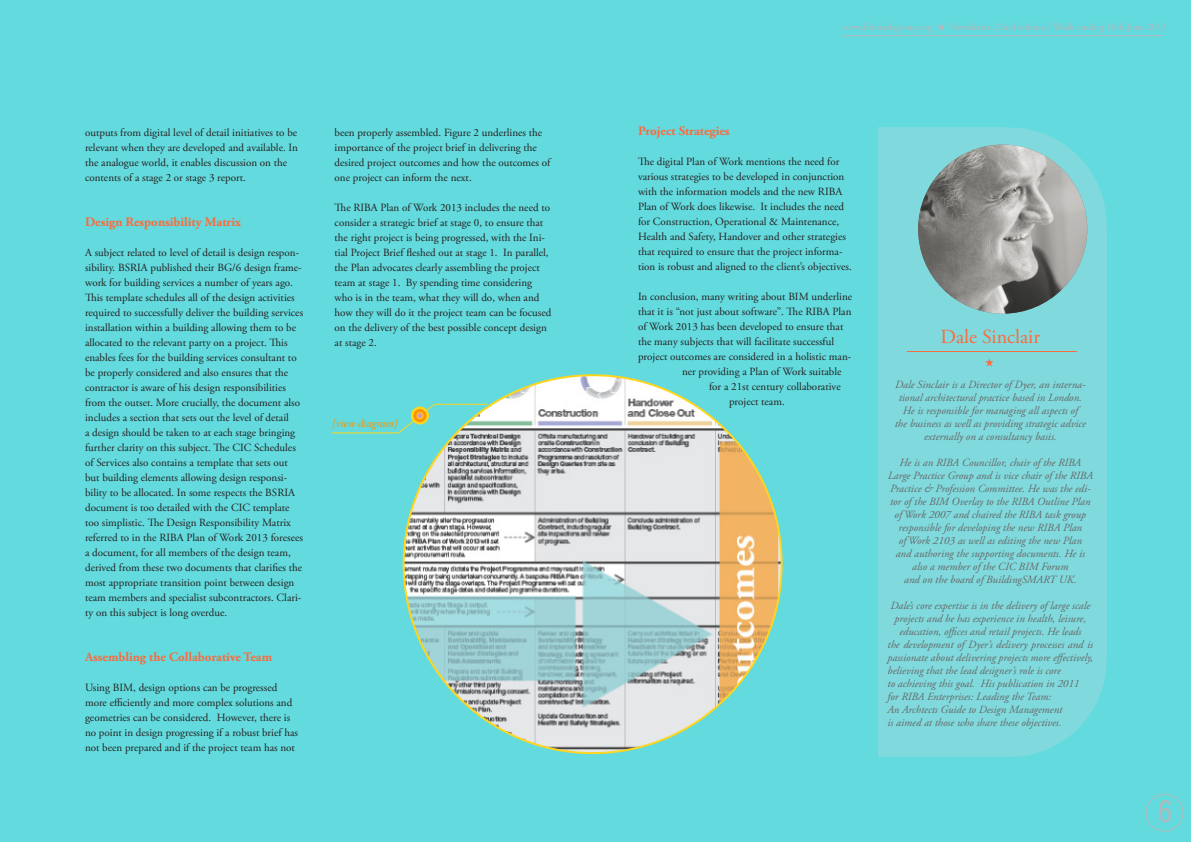
<style>
.page{position:relative;width:1191px;height:842px;background:#63dadd}
.page>*{position:absolute;margin:0;border:0;box-sizing:border-box;transform-origin:0 0}
.t1{font:30px "Arial Narrow";color:#b4b7bb}
.t2{font:20px "Adobe Garamond Pro";color:#fc6a3d}
.t3{font:700 13px "Adobe Garamond Pro";color:#fc6a3d}
.t4{font:11px/15px "Adobe Garamond Pro";color:#231f20}
.t5{font:italic 11px/13px "Adobe Garamond Pro";color:#666;text-align:center}
.t6{font:italic 11px "Minion Pro";letter-spacing:-.005em;color:#fb9403}
.t7{font:10px "Adobe Garamond Pro";color:#b4b7bb}
</style>
<div class="page">
<div style="left:878px;top:128px;width:129px;height:629px;background:#80dadd"></div>
<div style="left:1003px;top:228px;width:103px;height:432px;background:#80dadd"></div>
<div style="left:912px;top:128px;width:194px;height:194px;background:#80dadd;border-radius:50%"></div>
<div style="left:912px;top:563px;width:194px;height:194px;background:#80dadd;border-radius:50%"></div>
<hr style="left:907px;top:351px;width:170px;height:1px;background:#fc6a3d">
<svg style="left:985px;top:358px;width:8px;height:9px"></svg>
<img style="left:918px;top:145px;width:169px;height:169px;border-radius:85px">
<svg style="left:937px;top:23px;width:8px;height:8px"></svg>
<hr style="left:842px;top:35px;width:321px;height:1px;background:#b4b7bb">
<svg style="left:387px;top:356px;width:417px;height:417px"></svg>
<img style="left:404px;top:375px;width:377px;height:378px;border-radius:189px">
<hr style="left:331px;top:432px;width:68px;height:1px;background:#ffd51e">
<svg style="left:397px;top:403px;width:39px;height:31px"></svg>
<div style="left:416px;top:412px;width:7px;height:7px;border:1px solid #ffd51e;border-radius:50%"></div>
<hr style="left:434px;top:404px;width:53px;height:1px;background:#ffd51e">
<div style="left:1145px;top:794px;width:38px;height:38px;border:1px solid #b4b7bb;border-radius:50%"></div>
<p class="t4" style="left:85px;top:125px;width:214px">outputs from digital level of detail initiatives to be relevant when they are developed and available. In the analogue world, it enables discussion on the contents of a stage 2 or stage 3 report.</p>
<p class="t3" style="left:85px;top:214px;width:157px">Design Responsibility Matrix</p>
<p class="t4" style="left:85px;top:245px;width:220px">A subject related to level of detail is design respon&shy;sibility. BSRIA published their BG/6 design frame&shy;work for building services a number of years ago.<br>This template schedules all of the design activities required to successfully deliver the building services installation within a building allowing them to be allocated to the relevant party on a project. This enables fees for the building services consultant to be properly considered and also ensures that the contractor is aware of his design responsibilities from the outset. More crucially, the document also includes a section that sets out the level of detail<br>a design should be taken to at each stage bringing further clarity on this subject. The CIC Schedules of Services also contains a template that sets out but building elements allowing design responsi&shy;bility to be allocated. In some respects the BSRIA document is too detailed with the CIC template too simplistic. The Design Responsibility Matrix referred to in the RIBA Plan of Work 2013 foresees a document, for all members of the design team, derived from these two documents that clarifies the most appropriate transition point between design team members and specialist subcontractors. Clari&shy;ty on this subject is long overdue.</p>
<p class="t3" style="left:85px;top:649px;width:189px">Assembling the Collaborative Team</p>
<p class="t4" style="left:85px;top:680px;width:214px">Using BIM, design options can be progressed more efficiently and more complex solutions and geometries can be considered. However, there is no point in design progressing if a robust brief has not been prepared and if the project team has not</p>
<p class="t4" style="left:334px;top:126px;width:217px">been properly assembled. Figure 2 underlines the importance of the project brief in delivering the desired project outcomes and how the outcomes of one project can inform the next.</p>
<p class="t4" style="left:334px;top:201px;width:218px">The RIBA Plan of Work 2013 includes the need to consider a strategic brief at stage 0, to ensure that the right project is being progressed, with the Ini&shy;tial Project Brief fleshed out at stage 1. In parallel, the Plan advocates clearly assembling the project team at stage 1. By spending time considering who is in the team, what they will do, when and how they will do it the project team can be focused on the delivery of the best possible concept design at stage 2.</p>
<p class="t6" style="left:332px;top:416px;width:67px">[view diagram]</p>
<p class="t7" style="left:842px;top:21px;width:91px">www.bimtaskgroup.org</p>
<p class="t7" style="left:949px;top:21px;width:218px">Newsletter, 22nd edition | Week ending 16th June 2013</p>
<p class="t3" style="left:638px;top:123px;width:93px">Project Strategies</p>
<p class="t4" style="left:638px;top:155px;width:215px">The digital Plan of Work mentions the need for various strategies to be developed in conjunction with the information models and the new RIBA Plan of Work does likewise. It includes the need for Construction, Operational &amp; Maintenance, Health and Safety, Handover and other strategies that required to ensure that the project informa&shy;tion is robust and aligned to the client’s objectives.</p>
<p class="t4" style="left:638px;top:290px;width:216px">In conclusion, many writing about BIM underline</p>
<p class="t4" style="left:638px;top:305px;width:215px">that it is “not just about software”. The RIBA Plan</p>
<p class="t4" style="left:638px;top:320px;width:207px">of Work 2013 has been developed to ensure that</p>
<p class="t4" style="left:638px;top:335px;width:198px">the many subjects that will facilitate successful</p>
<p class="t4" style="left:638px;top:350px;width:215px">project outcomes are considered in a holistic man-</p>
<p class="t4" style="left:682px;top:365px;width:161px">ner providing a Plan of Work suitable</p>
<p class="t4" style="left:709px;top:380px;width:133px">for a 21st century collaborative</p>
<p class="t4" style="left:729px;top:395px;width:57px">project team.</p>
<p class="t2" style="left:940px;top:324px;width:101px">Dale Sinclair</p>
<p class="t5" style="left:895px;top:378px;width:192px">Dale Sinclair is a Director of Dyer, an interna&shy;tional architectural practice based in London.</p>
<p class="t5" style="left:902px;top:404px;width:177px">He is responsible for managing all aspects of</p>
<p class="t5" style="left:894px;top:417px;width:193px">the business as well as providing strategic advice externally on a consultancy basis.</p>
<p class="t5" style="left:887px;top:456px;width:207px">He is an RIBA Councillor, chair of the RIBA Large Practice Group and is vice chair of the RIBA Practice &amp; Profession Committee. He was the edi&shy;tor of the BIM Overlay to the RIBA Outline Plan of Work 2007 and chaired the RIBA task group responsible for developing the new RIBA Plan</p>
<p class="t5" style="left:899px;top:534px;width:184px">of Work 2103 as well as editing the new Plan</p>
<p class="t5" style="left:895px;top:547px;width:191px">and authoring the supporting documents. He is also a member of the CIC BIM Forum</p>
<p class="t5" style="left:904px;top:573px;width:174px">and on the board of BuildingSMART UK.</p>
<p class="t5" style="left:890px;top:599px;width:201px">Dale’s core expertise is in the delivery of large scale projects and he has experience in health, leisure, education, offices and retail projects. He leads</p>
<p class="t5" style="left:887px;top:638px;width:207px;text-align:justify">the development of Dyer’s delivery processes and is passionate about delivering projects more effectively, believing that the lead designer’s role is core</p>
<p class="t5" style="left:887px;top:677px;width:193px">to achieving this goal. His publication in 2011</p>
<p class="t5" style="left:887px;top:690px;width:165px">for RIBA Enterprises: Leading the Team:</p>
<p class="t5" style="left:887px;top:703px;width:176px">An Archtects Guide to Design Management</p>
<p class="t5" style="left:887px;top:716px;width:175px">is aimed at those who share these objectives.</p>
<p class="t1" style="left:1158px;top:789px;width:15px">6</p>
</div>
